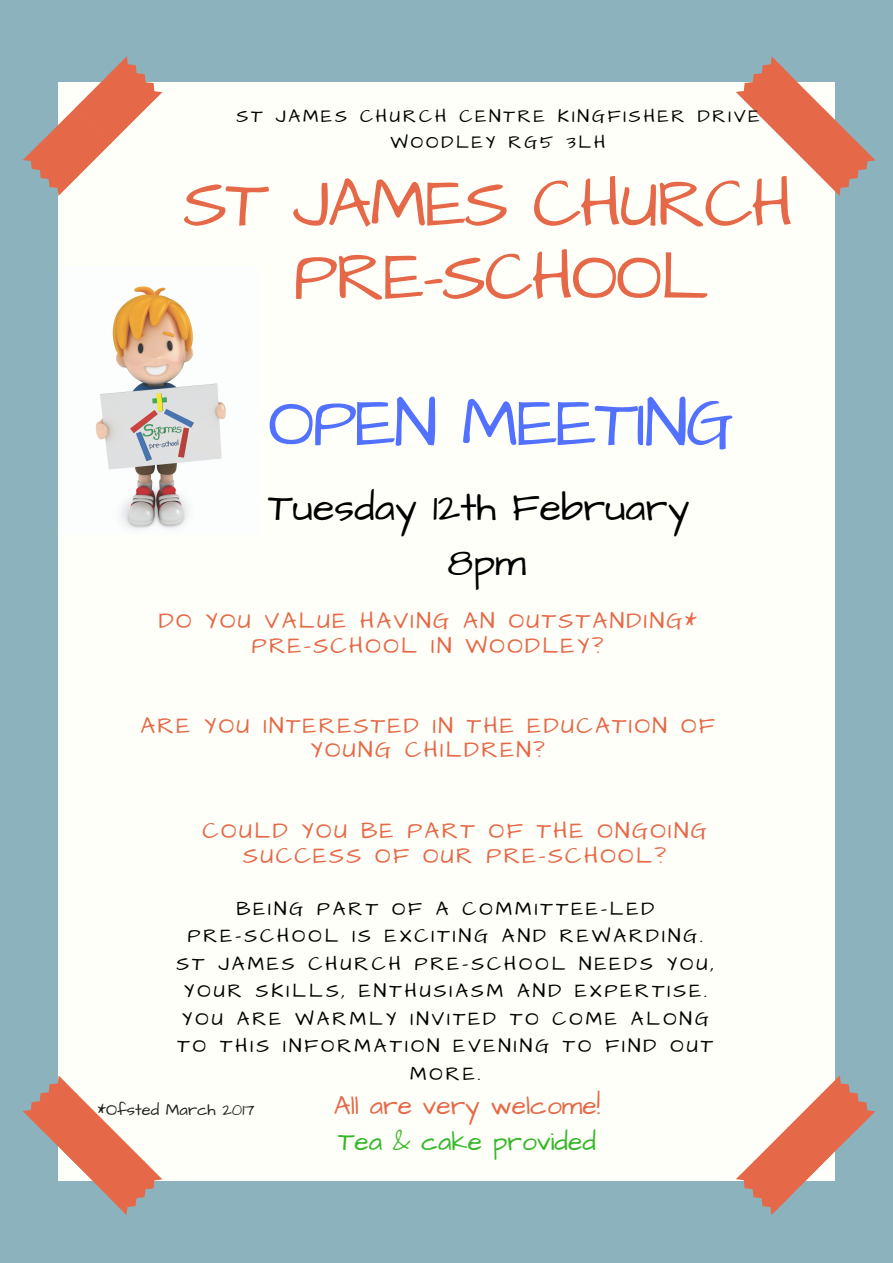
<style>
.page{position:relative;width:893px;height:1263px;background:#8cb2be}
.page>*{position:absolute;margin:0;border:0;box-sizing:border-box;transform-origin:0 0}
.t1{font:69.53px/73.1px "Architects Daughter";letter-spacing:-.03em;color:#e56948;text-align:center}
.t2{font:69.53px "Architects Daughter";letter-spacing:-.03em;color:#5271ff}
.t3{font:39.75px/55.1px "Architects Daughter";color:#000;text-align:center}
.t4{font:26.47px "Architects Daughter";color:#e56948}
.t5{font:26.47px "Architects Daughter";color:#35b729}
.t6{font:23.17px/24.8px "Architects Daughter";letter-spacing:.1em;color:#e56948;text-align:center}
.t7{font:19.88px/27.6px "Architects Daughter";letter-spacing:.15em;color:#000;text-align:center}
.t8{font:18.6px/25.9px "Architects Daughter";letter-spacing:.15em;color:#000;text-align:center}
.t9{font:16.58px "Architects Daughter";color:#222}
</style>
<div class="page">
<div style="left:59px;top:82px;width:776px;height:1098px;background:#fffff9"></div>
<svg style="left:23px;top:1075px;width:139px;height:140px"></svg>
<svg style="left:735px;top:1075px;width:140px;height:140px"></svg>
<svg style="left:736px;top:56px;width:139px;height:140px"></svg>
<svg style="left:23px;top:56px;width:140px;height:140px"></svg>
<img style="left:95px;top:286px;width:131px;height:244px">
<p class="t8" style="left:237px;top:104px;width:525px">ST JAMES CHURCH CENTRE KINGFISHER DRIVE<br>WOODLEY RG5 3LH</p>
<h1 class="t1" style="left:183px;top:169px;width:612px">ST JAMES CHURCH<br>PRE-SCHOOL</h1>
<h1 class="t2" style="left:268px;top:377px;width:467px">OPEN MEETING</h1>
<h2 class="t3" style="left:268px;top:481px;width:423px">Tuesday 12th February<br>8pm</h2>
<p class="t6" style="left:159px;top:609px;width:539px">DO YOU VALUE HAVING AN OUTSTANDING*<br>PRE-SCHOOL IN WOODLEY?</p>
<p class="t6" style="left:140px;top:713px;width:576px">ARE YOU INTERESTED IN THE EDUCATION OF<br>YOUNG CHILDREN?</p>
<p class="t6" style="left:202px;top:819px;width:506px">COULD YOU BE PART OF THE ONGOING<br>SUCCESS OF OUR PRE-SCHOOL?</p>
<p class="t7" style="left:176px;top:895px;width:539px">BEING PART OF A COMMITTEE-LED<br>PRE-SCHOOL IS EXCITING AND REWARDING.<br>ST JAMES CHURCH PRE-SCHOOL NEEDS YOU,<br>YOUR SKILLS, ENTHUSIASM AND EXPERTISE.<br>YOU ARE WARMLY INVITED TO COME ALONG<br>TO THIS INFORMATION EVENING TO FIND OUT<br>MORE.</p>
<p class="t9" style="left:98px;top:1098px;width:159px">*Ofsted March 2017</p>
<h3 class="t4" style="left:334px;top:1088px;width:268px">All are very welcome!</h3>
<h3 class="t5" style="left:338px;top:1124px;width:259px">Tea &amp; cake provided</h3>
</div>
